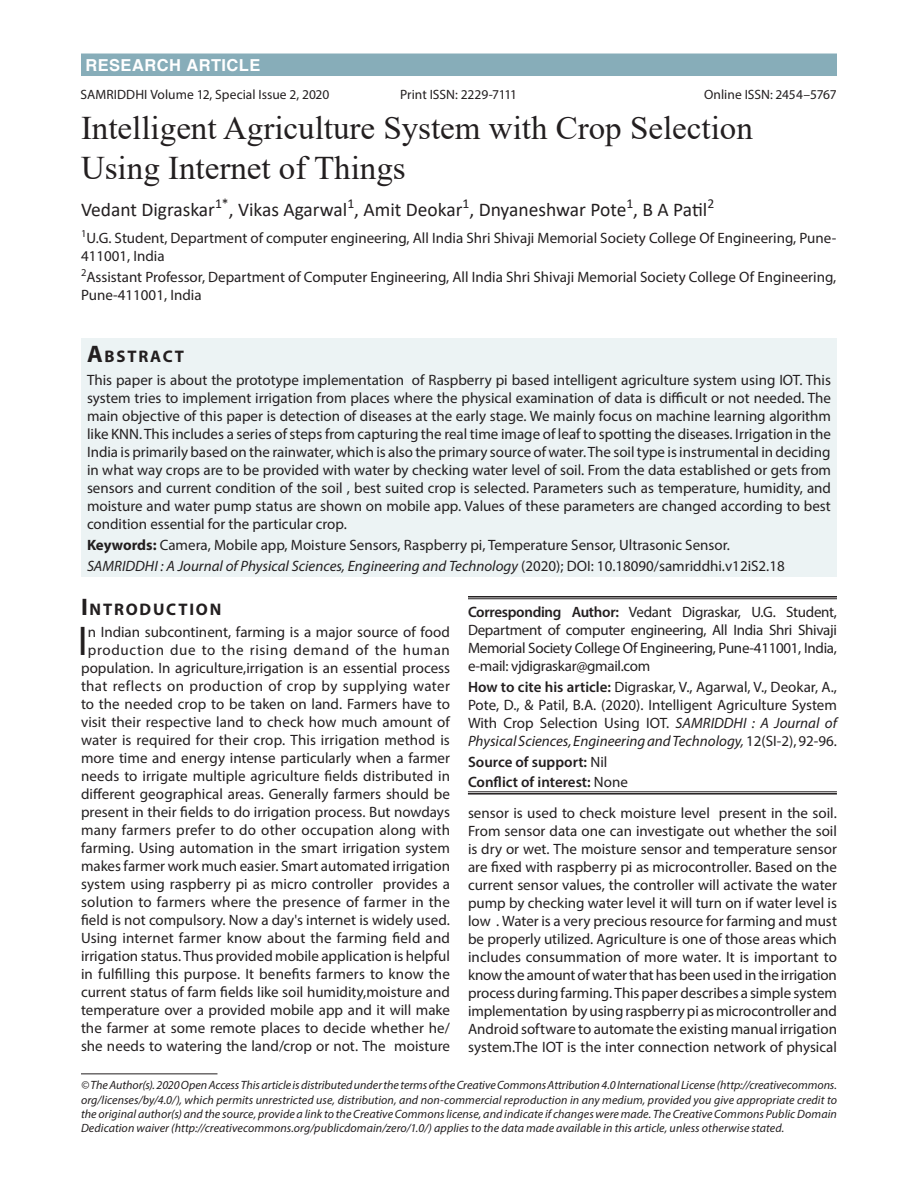
<style>
.page{position:relative;width:918px;height:1188px;background:#fff}
.page>*{position:absolute;margin:0;border:0;box-sizing:border-box;transform-origin:0 0}
.Body_flush{font:41.7px "Myriad Pro";color:#231f20}
.article_head{font:33px/39.6px "Times New Roman";color:#231f20}
.author{font:19.5px "Calibri";color:#231f20}
.A{font:700 16.8px "Myriad Pro";letter-spacing:.105em;color:#231f20}
.Subject{font:700 16.5px "Helvetica";letter-spacing:.025em;color:#fff}
.Body_flush-2{font:15px/18px "Myriad Pro";letter-spacing:.005em;color:#231f20;text-align:center}
.Abstract{font:15px/18px "Myriad Pro";color:#231f20;text-align:justify}
.affiliation{font:15px/18px "Myriad Pro";color:#231f20}
.Abstract-2{font:italic 15px "Myriad Pro";color:#231f20}
.affiliation-2{font:600 15px "Myriad Pro";color:#231f20}
.Body_flush_copy{font:13.5px "Myriad Pro";color:#231f20}
.Bottom_1st_page{font:italic 12px/14.4px "Myriad Pro";letter-spacing:.005em;color:#231f20;text-align:justify}
.s1{font-size:24px}
.s2{font-weight:700}
.s3{font-style:normal}
.s4{font-weight:600}
.s5{font-style:italic}
.s6{font-weight:400}
</style>
<div class="page">
<div style="left:81px;top:338px;width:756px;height:239px;background:#ecf3f4"></div>
<hr style="left:468px;top:596px;width:369px;height:2px;background:#231f20">
<hr style="left:468px;top:599px;width:369px;height:1px;background:#231f20">
<hr style="left:81px;top:1073px;width:137px;height:1px;background:#231f20">
<hr style="left:468px;top:792px;width:369px;height:1px;background:#231f20">
<hr style="left:468px;top:793px;width:369px;height:2px;background:#231f20">
<div style="left:81px;top:54px;width:756px;height:22px;background:#87adb9"></div>
<p class="Subject" style="left:86px;top:55px;width:176px">RESEARCH ARTICLE</p>
<p class="Body_flush_copy" style="left:81px;top:86px;width:250px">SAMRIDDHI Volume 12, Special Issue 2, 2020</p>
<p class="Body_flush_copy" style="left:400px;top:86px;width:118px">Print ISSN: 2229-7111</p>
<p class="Body_flush_copy" style="left:704px;top:86px;width:134px">Online ISSN: 2454–5767</p>
<p class="article_head" style="left:81px;top:107px;width:673px">Intelligent Agriculture System with Crop Selection<br>Using Internet of Things</p>
<p class="author" style="left:81px;top:196px;width:635px">Vedant Digraskar<sup>1*</sup>, Vikas Agarwal<sup>1</sup>, Amit Deokar<sup>1</sup>, Dnyaneshwar Pote<sup>1</sup>, B A Patil<sup>2</sup></p>
<p class="affiliation" style="left:81px;top:228px;width:757px"><sup>1</sup>U.G. Student, Department of computer engineering, All India Shri Shivaji Memorial Society College Of Engineering, Pune-<br>411001, India</p>
<p class="affiliation" style="left:81px;top:267px;width:757px"><sup>2</sup>Assistant Professor, Department of Computer Engineering, All India Shri Shivaji Memorial Society College Of Engineering,<br>Pune-411001, India</p>
<p class="A" style="left:87px;top:346px;width:98px"><span class="s1">A</span>BSTRACT</p>
<p class="Abstract" style="left:87px;top:370px;width:746px">This paper is about the prototype implementation of Raspberry pi based intelligent agriculture system using IOT. This system tries to implement irrigation from places where the physical examination of data is difficult or not needed. The main objective of this paper is detection of diseases at the early stage. We mainly focus on machine learning algorithm like KNN. This includes a series of steps from capturing the real time image of leaf to spotting the diseases. Irrigation in the India is primarily based on the rainwater, which is also the primary source of water. The soil type is instrumental in deciding in what way crops are to be provided with water by checking water level of soil. From the data established or gets from sensors and current condition of the soil , best suited crop is selected. Parameters such as temperature, humidity, and moisture and water pump status are shown on mobile app. Values of these parameters are changed according to best condition essential for the particular crop.</p>
<p class="Abstract" style="left:87px;top:535px;width:645px"><span class="s2">Keywords:</span> Camera, Mobile app, Moisture Sensors, Raspberry pi, Temperature Sensor, Ultrasonic Sensor.</p>
<p class="Abstract-2" style="left:87px;top:556px;width:699px">SAMRIDDHI : A Journal of Physical Sciences, Engineering and Technology <span class="s3">(2020); DOI: 10.18090/samriddhi.v12iS2.18</span></p>
<p class="A" style="left:81px;top:598px;width:142px"><span class="s1">I</span>NTRODUCTION</p>
<p class="Body_flush" style="left:78px;top:615px;width:11px">I</p>
<p class="Body_flush-2" style="left:81px;top:623px;width:371px">n Indian subcontinent, farming is a major source of food production due to the rising demand of the human population. In agriculture,irrigation is an essential process that reflects on production of crop by supplying water to the needed crop to be taken on land. Farmers have to visit their respective land to check how much amount of water is required for their crop. This irrigation method is more time and energy intense particularly when a farmer needs to irrigate multiple agriculture fields distributed in different geographical areas. Generally farmers should be present in their fields to do irrigation process. But nowdays many farmers prefer to do other occupation along with farming. Using automation in the smart irrigation system makes farmer work much easier. Smart automated irrigation system using raspberry pi as micro controller provides a solution to farmers where the presence of farmer in the field is not compulsory. Now a day's internet is widely used.<br>Using internet farmer know about the farming field and irrigation status. Thus provided mobile application is helpful in fulfilling this purpose. It benefits farmers to know the current status of farm fields like soil humidity,moisture and temperature over a provided mobile app and it will make the farmer at some remote places to decide whether he/ she needs to watering the land/crop or not. The moisture</p>
<p class="affiliation" style="left:468px;top:602px;width:371px;text-align:justify"><span class="s4">Corresponding Author:</span> Vedant Digraskar, U.G. Student, Department of computer engineering, All India Shri Shivaji Memorial Society College Of Engineering, Pune-411001, India, e-mail: vjdigraskar@gmail.com</p>
<p class="affiliation" style="left:468px;top:677px;width:371px;text-align:justify"><span class="s4">How to cite his article:</span> Digraskar, V., Agarwal, V., Deokar, A., Pote, D., &amp; Patil, B.A. (2020). Intelligent Agriculture System With Crop Selection Using IOT. <span class="s5">SAMRIDDHI : A Journal of Physical Sciences, Engineering and Technology,</span> 12(SI-2), 92-96.</p>
<p class="affiliation-2" style="left:468px;top:752px;width:141px">Source of support: <span class="s6">Nil</span></p>
<p class="affiliation-2" style="left:468px;top:773px;width:161px">Conflict of interest: <span class="s6">None</span></p>
<p class="Body_flush-2" style="left:468px;top:804px;width:371px;text-align:justify">sensor is used to check moisture level present in the soil.<br>From sensor data one can investigate out whether the soil is dry or wet. The moisture sensor and temperature sensor are fixed with raspberry pi as microcontroller. Based on the current sensor values, the controller will activate the water pump by checking water level it will turn on if water level is low . Water is a very precious resource for farming and must be properly utilized. Agriculture is one of those areas which includes consummation of more water. It is important to know the amount of water that has been used in the irrigation process during farming. This paper describes a simple system implementation by using raspberry pi as microcontroller and Android software to automate the existing manual irrigation system.The IOT is the inter connection network of physical</p>
<p class="Bottom_1st_page" style="left:81px;top:1078px;width:758px">© The Author(s). 2020 Open Access This article is distributed under the terms of the Creative Commons Attribution 4.0 International License (http://creativecommons. org/licenses/by/4.0/), which permits unrestricted use, distribution, and non-commercial reproduction in any medium, provided you give appropriate credit to the original author(s) and the source, provide a link to the Creative Commons license, and indicate if changes were made. The Creative Commons Public Domain Dedication waiver (http://creativecommons.org/publicdomain/zero/1.0/) applies to the data made available in this article, unless otherwise stated.</p>
</div>
